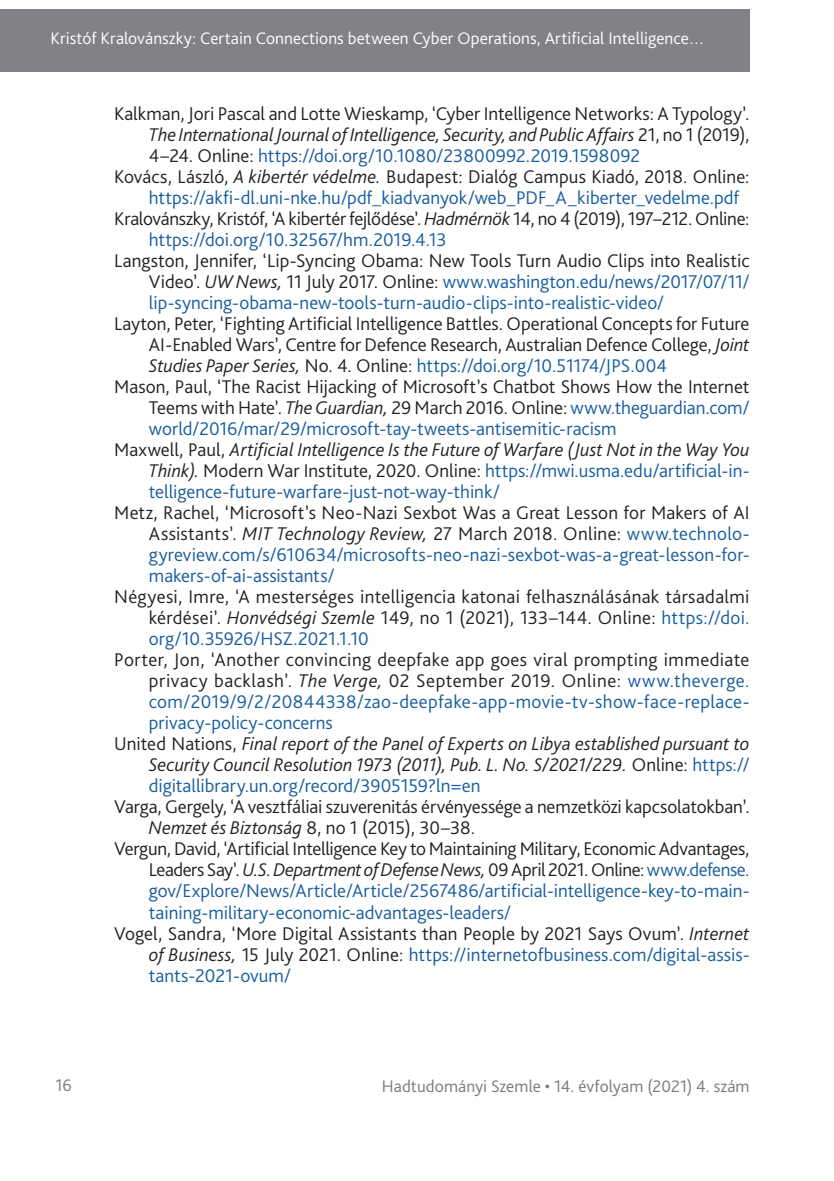
<style>
.page{position:relative;width:834px;height:1181px;background:#fff}
.page>*{position:absolute;margin:0;border:0;box-sizing:border-box;transform-origin:0 0}
._6__Bibliography{font:300 19.25px/21px "Bliss Pro";color:#231f20;text-align:justify}
._6__Bibliography-2{font:300 19.25px/21px "Bliss Pro";letter-spacing:.005em;color:#175d9e;text-align:justify}
._6__Bibliography-3{font:italic 300 19.25px/21px "Bliss Pro";letter-spacing:-.005em;color:#231f20;text-align:justify}
.t1{font:300 17.5px "Bliss Pro";letter-spacing:.01em;color:#fff}
.t2{font:300 17.5px "Bliss Pro";letter-spacing:.005em;color:#767a7c}
.s1{font-style:italic}
.s2{color:#175d9e}
.s3{color:#231f20}
.s4{font-style:italic;color:#231f20}
.s5{font-style:normal}
.s6{font-style:normal;color:#175d9e}
</style>
<div class="page">
<div style="left:0;top:9px;width:749px;height:63px;background:#808285"></div>
<p class="t1" style="left:51px;top:27px;width:655px">Kristóf Kralovánszky: Certain Connections between Cyber Operations, Artificial Intelligence…</p>
<p class="_6__Bibliography" style="left:149px;top:103px;width:602px;text-indent:-35px">Kalkman, Jori Pascal and Lotte Wieskamp, ‘Cyber Intelligence Networks: A Typology’.<br><span class="s1">The International Journal of Intelligence, Security, and Public Affairs</span> 21, no 1 (2019), 4–24. Online: <span class="s2">https://doi.org/10.1080/23800992.2019.1598092</span></p>
<p class="_6__Bibliography-2" style="left:149px;top:166px;width:602px;text-indent:-35px"><span class="s3">Kovács, László,</span> <span class="s4">A kibertér védelme.</span> <span class="s3">Budapest: Dialóg Campus Kiadó, 2018. Online: </span>https://akfi-dl.uni-nke.hu/pdf_kiadvanyok/web_PDF_A_kiberter_vedelme.pdf</p>
<p class="_6__Bibliography" style="left:149px;top:208px;width:602px;text-indent:-35px">Kralovánszky, Kristóf, ‘A kibertér fejlődése’. <span class="s1">Hadmérnök</span> 14, no 4 (2019), 197–212. Online: <span class="s2">https://doi.org/10.32567/hm.2019.4.13</span></p>
<p class="_6__Bibliography-2" style="left:149px;top:250px;width:602px;text-indent:-35px"><span class="s3">Langston, Jennifer, ‘Lip-Syncing Obama: New Tools Turn Audio Clips into Realistic Video’.</span> <span class="s4">UW News,</span> <span class="s3">11 July 2017. Online:</span> www.washington.edu/news/2017/07/11/ lip-syncing-obama-new-tools-turn-audio-clips-into-realistic-video/</p>
<p class="_6__Bibliography" style="left:149px;top:313px;width:602px;text-indent:-35px">Layton, Peter, ‘Fighting Artificial Intelligence Battles. Operational Concepts for Future AI-Enabled Wars’, Centre for Defence Research, Australian Defence College, <span class="s1">Joint Studies Paper Series,</span> No. 4. Online: <span class="s2">https://doi.org/10.51174/JPS.004</span></p>
<p class="_6__Bibliography" style="left:149px;top:376px;width:602px;text-indent:-35px">Mason, Paul, ‘The Racist Hijacking of Microsoft’s Chatbot Shows How the Internet Teems with Hate’. <span class="s1">The Guardian,</span> 29 March 2016. Online: <span class="s2">www.theguardian.com/ world/2016/mar/29/microsoft-tay-tweets-antisemitic-racism</span></p>
<p class="_6__Bibliography-2" style="left:149px;top:439px;width:602px;text-indent:-35px"><span class="s3">Maxwell, Paul,</span> <span class="s4">Artificial Intelligence Is the Future of Warfare (Just Not in the Way You Think).</span> <span class="s3">Modern War Institute, 2020. Online:</span> https://mwi.usma.edu/artificial-in&shy;telligence-future-warfare-just-not-way-think/</p>
<p class="_6__Bibliography-2" style="left:149px;top:502px;width:602px;text-indent:-35px"><span class="s3">Metz, Rachel, ‘Microsoft’s Neo-Nazi Sexbot Was a Great Lesson for Makers of AI Assistants’.</span> <span class="s4">MIT Technology Review,</span> <span class="s3">27 March 2018. Online:</span> www.technolo&shy;gyreview.com/s/610634/microsofts-neo-nazi-sexbot-was-a-great-lesson-for&shy;makers-of-ai-assistants/</p>
<p class="_6__Bibliography" style="left:149px;top:586px;width:602px;text-indent:-35px">Négyesi, Imre, ‘A mesterséges intelligencia katonai felhasználásának társadalmi kérdései’. <span class="s1">Honvédségi Szemle</span> 149, no 1 (2021), 133–144. Online: <span class="s2">https://doi. org/10.35926/HSZ.2021.1.10</span></p>
<p class="_6__Bibliography" style="left:149px;top:649px;width:602px;text-indent:-35px">Porter, Jon, ‘Another convincing deepfake app goes viral prompting immediate privacy backlash’. <span class="s1">The Verge,</span> 02 September 2019. Online: <span class="s2">www.theverge. com/2019/9/2/20844338/zao-deepfake-app-movie-tv-show-face-replace&shy;privacy-policy-concerns</span></p>
<p class="_6__Bibliography-3" style="left:149px;top:733px;width:602px;text-indent:-35px"><span class="s5">United Nations,</span> Final report of the Panel of Experts on Libya established pursuant to Security Council Resolution 1973 (2011), Pub. L. No. S/2021/229. <span class="s5">Online:</span> <span class="s6">https:// digitallibrary.un.org/record/3905159?ln=en</span></p>
<p class="_6__Bibliography" style="left:149px;top:796px;width:602px;text-indent:-35px">Varga, Gergely, ‘A vesztfáliai szuverenitás érvényessége a nemzetközi kapcsolatokban’.<br><span class="s1">Nemzet és Biztonság</span> 8, no 1 (2015), 30–38.</p>
<p class="_6__Bibliography-2" style="left:149px;top:838px;width:602px;text-indent:-35px"><span class="s3">Vergun, David, ‘Artificial Intelligence Key to Maintaining Military, Economic Advantages, Leaders Say’.</span> <span class="s4">U.S. Department of Defense News,</span><span class="s3">09April 2021.Online:</span> www.defense. gov/Explore/News/Article/Article/2567486/artificial-intelligence-key-to-main&shy;taining-military-economic-advantages-leaders/</p>
<p class="_6__Bibliography" style="left:149px;top:922px;width:602px;text-indent:-35px">Vogel, Sandra, ‘More Digital Assistants than People by 2021 Says Ovum’. <span class="s1">Internet of Business,</span> 15 July 2021. Online: <span class="s2">https://internetofbusiness.com/digital-assis&shy;tants-2021-ovum/</span></p>
<p class="t2" style="left:55px;top:1074px;width:18px">16</p>
<p class="t2" style="left:382px;top:1075px;width:369px">Hadtudományi Szemle • 14. évfolyam (2021) 4. szám</p>
</div>
